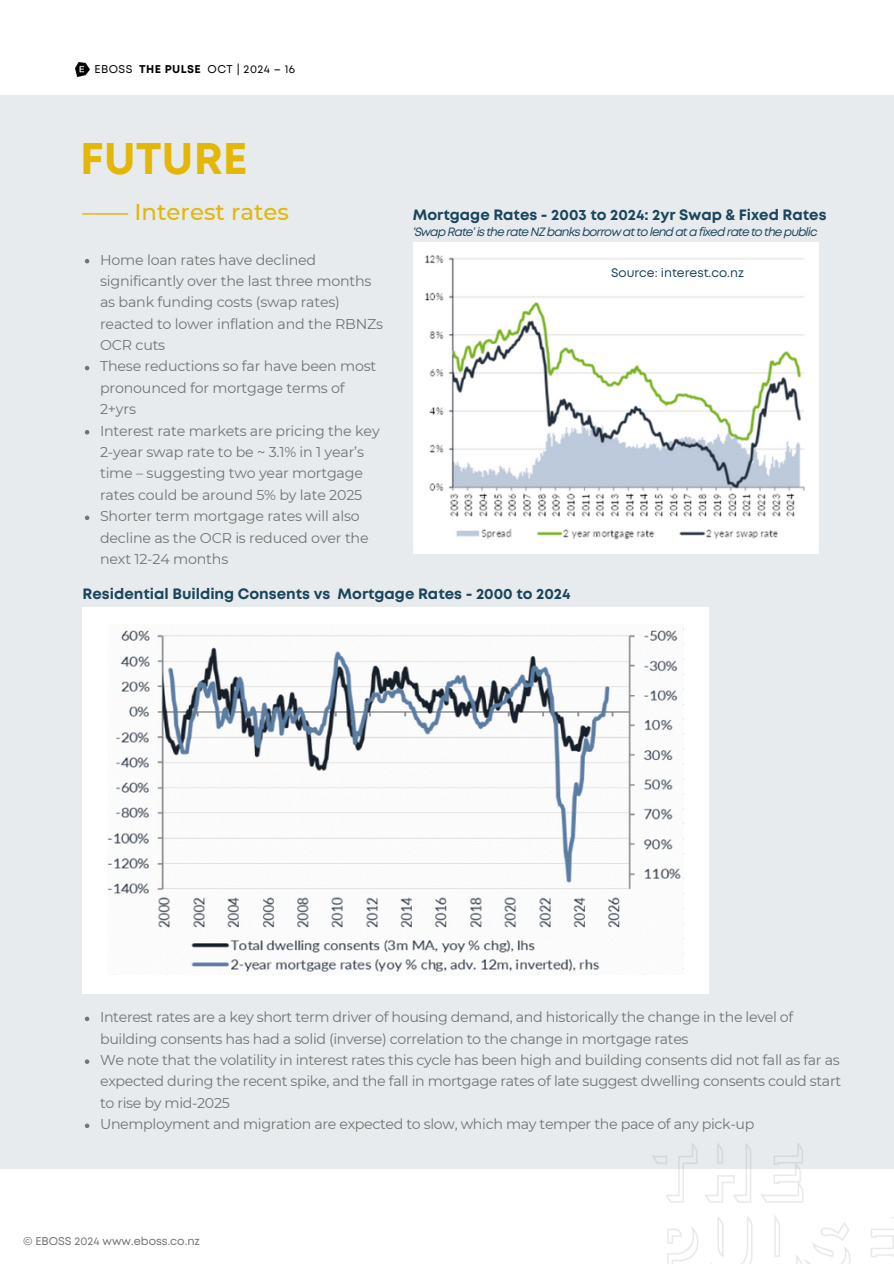
<style>
.page{position:relative;width:894px;height:1264px;background:#fff}
.page>*{position:absolute;margin:0;border:0;box-sizing:border-box;transform-origin:0 0}
.t1{font:700 44.25px "Mont";color:#e2b706}
.t2{font:500 22.8px "Montserrat";color:#e2b706}
.t3{font:700 15px "Mont";color:#1a455c}
.t4{font:14.25px/21.3px "Montserrat";letter-spacing:-.015em;color:#737373}
.t5{font:12.3px "Mont";color:#1a455c}
.t6{font:italic 12px "Mont";letter-spacing:-.07em;color:#1a455c}
.t7{font:11.25px "Mont";color:#737373}
.t8{font:11.25px "Mont";letter-spacing:.04em;color:#000}
.s1{font-weight:700}
</style>
<div class="page">
<svg style="left:76px;top:63px;width:13px;height:13px"></svg>
<div style="left:0;top:95px;width:893px;height:1073px;background:#e8ebed"></div>
<img style="left:652px;top:1143px;width:241px;height:120px">
<div style="left:413px;top:242px;width:404px;height:312px;background:#fff"></div>
<img style="left:425px;top:255px;width:380px;height:285px">
<div style="left:83px;top:607px;width:625px;height:386px;background:#fff"></div>
<img style="left:107px;top:630px;width:576px;height:342px">
<svg style="left:85px;top:259px;width:4px;height:4px"></svg>
<svg style="left:85px;top:366px;width:4px;height:4px"></svg>
<svg style="left:85px;top:430px;width:4px;height:4px"></svg>
<svg style="left:85px;top:515px;width:4px;height:5px"></svg>
<svg style="left:85px;top:1016px;width:4px;height:5px"></svg>
<svg style="left:85px;top:1059px;width:4px;height:4px"></svg>
<svg style="left:85px;top:1123px;width:4px;height:5px"></svg>
<p class="t8" style="left:94px;top:64px;width:202px">EBOSS <span class="s1">THE PULSE</span> OCT | 2024 – 16</p>
<p class="t1" style="left:80px;top:142px;width:169px">FUTURE</p>
<p class="t2" style="left:83px;top:198px;width:208px">–––– Interest rates</p>
<p class="t4" style="left:100px;top:249px;width:284px">Home loan rates have declined significantly over the last three months as bank funding costs (swap rates) reacted to lower inflation and the RBNZs<br>OCR cuts</p>
<p class="t4" style="left:100px;top:356px;width:278px">These reductions so far have been most pronounced for mortgage terms of<br>2+yrs</p>
<p class="t4" style="left:100px;top:420px;width:281px">Interest rate markets are pricing the key 2-year swap rate to be ~ 3.1% in 1 year’s time – suggesting two year mortgage rates could be around 5% by late 2025</p>
<p class="t4" style="left:100px;top:505px;width:270px">Shorter term mortgage rates will also decline as the OCR is reduced over the next 12-24 months</p>
<p class="t3" style="left:413px;top:209px;width:415px">Mortgage Rates - 2003 to 2024: 2yr Swap &amp; Fixed Rates</p>
<p class="t6" style="left:413px;top:227px;width:406px">‘Swap Rate’ is the rate NZ banks borrow at to lend at a fixed rate to the public</p>
<p class="t5" style="left:611px;top:268px;width:134px">Source: interest.co.nz</p>
<p class="t3" style="left:83px;top:588px;width:489px">Residential Building Consents vs Mortgage Rates - 2000 to 2024</p>
<p class="t4" style="left:100px;top:1006px;width:694px">Interest rates are a key short term driver of housing demand, and historically the change in the level of building consents has had a solid (inverse) correlation to the change in mortgage rates</p>
<p class="t4" style="left:100px;top:1049px;width:742px;text-align:justify">We note that the volatility in interest rates this cycle has been high and building consents did not fall as far as expected during the recent spike, and the fall in mortgage rates of late suggest dwelling consents could start to rise by mid-2025</p>
<p class="t4" style="left:100px;top:1113px;width:655px">Unemployment and migration are expected to slow, which may temper the pace of any pick-up</p>
<p class="t7" style="left:23px;top:1236px;width:178px">© EBOSS 2024 www.eboss.co.nz</p>
</div>
